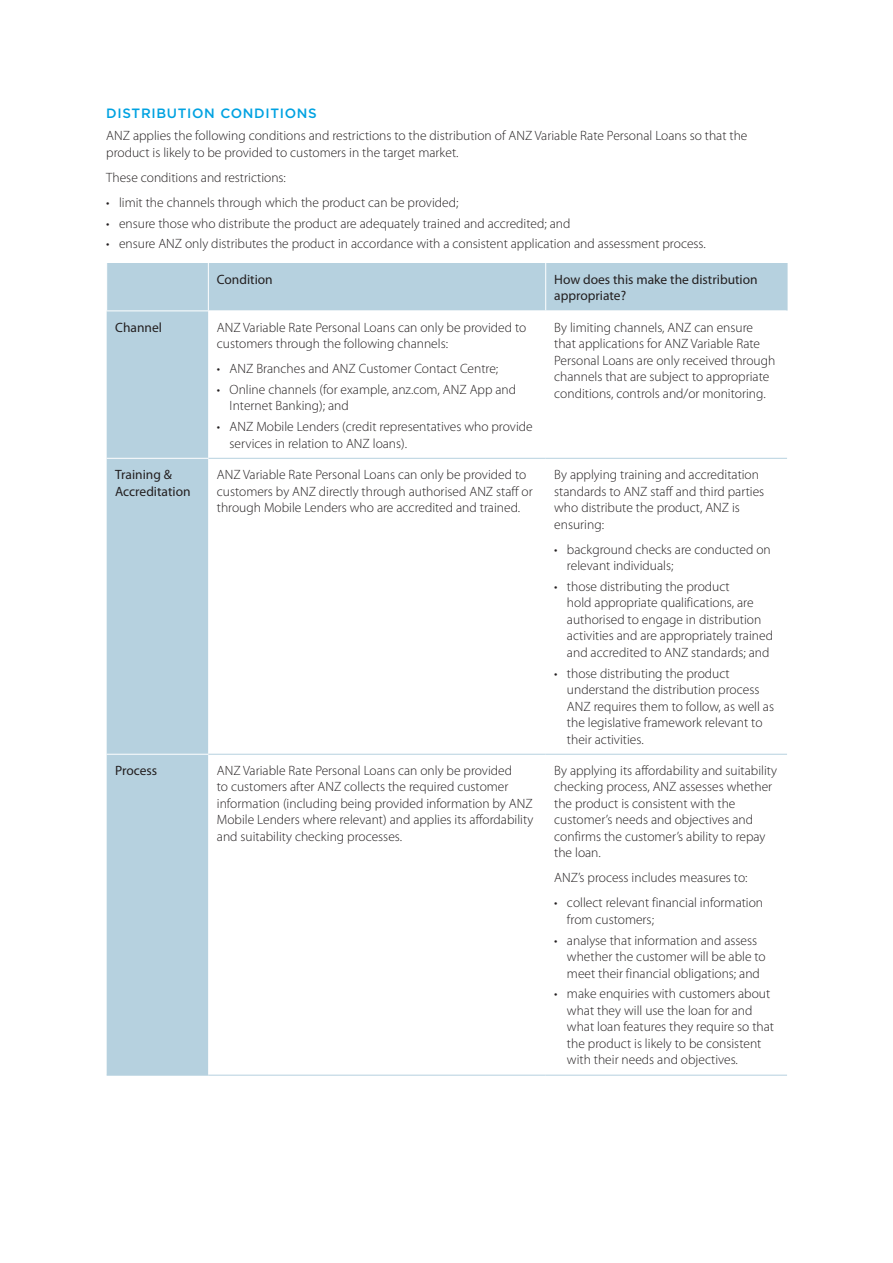
<style>
.page{position:relative;width:893px;height:1263px;background:#fff}
.page>*{position:absolute;margin:0;border:0;box-sizing:border-box;transform-origin:0 0}
.t1{font:300 13.5px/16.5px "Myriad Pro";color:#231f20}
.t2{font:13.5px/16.5px "Myriad Pro";color:#231f20}
.t3{font:500 13.5px "Gotham";letter-spacing:.05em;color:#00a2e1}
</style>
<div class="page">
<div style="left:107px;top:263px;width:680px;height:812px;background:#b6d1df"></div>
<svg style="left:208px;top:311px;width:579px;height:764px"></svg>
<hr style="left:208px;top:458px;width:338px;height:1px;background:#b6d1df">
<hr style="left:546px;top:458px;width:241px;height:1px;background:#b6d1df">
<hr style="left:208px;top:754px;width:338px;height:1px;background:#b6d1df">
<hr style="left:546px;top:754px;width:241px;height:1px;background:#b6d1df">
<hr style="left:208px;top:1075px;width:338px;height:1px;background:#b6d1df">
<hr style="left:546px;top:1075px;width:241px;height:1px;background:#b6d1df">
<hr style="left:107px;top:1075px;width:101px;height:1px;background:#b6d1df">
<hr style="left:107px;top:458px;width:101px;height:1px;background:#fff">
<hr style="left:107px;top:754px;width:101px;height:1px;background:#fff">
<hr style="left:208px;top:263px;width:1px;height:47px;background:#fff">
<hr style="left:545px;top:263px;width:1px;height:47px;background:#fff">
<hr style="left:106px;top:310px;width:102px;height:1px;background:#fff">
<hr style="left:208px;top:310px;width:338px;height:1px;background:#fff">
<hr style="left:546px;top:310px;width:241px;height:1px;background:#fff">
<hr style="left:787px;top:263px;width:1px;height:47px;background:#b6d1df">
<p class="t3" style="left:106px;top:105px;width:212px">DISTRIBUTION CONDITIONS</p>
<p class="t1" style="left:106px;top:128px;width:643px">ANZ applies the following conditions and restrictions to the distribution of ANZ Variable Rate Personal Loans so that the product is likely to be provided to customers in the target market.</p>
<p class="t1" style="left:106px;top:169px;width:181px">These conditions and restrictions:</p>
<p class="t1" style="left:106px;top:194px;width:354px">• limit the channels through which the product can be provided;</p>
<p class="t1" style="left:106px;top:215px;width:466px">• ensure those who distribute the product are adequately trained and accredited; and</p>
<p class="t1" style="left:106px;top:236px;width:601px">• ensure ANZ only distributes the product in accordance with a consistent application and assessment process.</p>
<p class="t2" style="left:217px;top:271px;width:57px">Condition</p>
<p class="t2" style="left:554px;top:271px;width:205px">How does this make the distribution appropriate?</p>
<p class="t2" style="left:115px;top:319px;width:48px">Channel</p>
<p class="t1" style="left:217px;top:319px;width:311px">ANZ Variable Rate Personal Loans can only be provided to customers through the following channels:</p>
<p class="t1" style="left:217px;top:360px;width:283px">• ANZ Branches and ANZ Customer Contact Centre;</p>
<p class="t1" style="left:230px;top:381px;width:288px;text-indent:-13px">• Online channels (for example, anz.com, ANZ App and<br>Internet Banking); and</p>
<p class="t1" style="left:230px;top:418px;width:305px;text-indent:-13px">• ANZ Mobile Lenders (credit representatives who provide services in relation to ANZ loans).</p>
<p class="t1" style="left:554px;top:319px;width:223px">By limiting channels, ANZ can ensure that applications for ANZ Variable Rate Personal Loans are only received through channels that are subject to appropriate conditions, controls and/or monitoring.</p>
<p class="t2" style="left:115px;top:466px;width:77px">Training &amp;<br>Accreditation</p>
<p class="t1" style="left:217px;top:466px;width:317px">ANZ Variable Rate Personal Loans can only be provided to customers by ANZ directly through authorised ANZ staff or through Mobile Lenders who are accredited and trained.</p>
<p class="t1" style="left:554px;top:466px;width:212px">By applying training and accreditation standards to ANZ staff and third parties who distribute the product, ANZ is ensuring:</p>
<p class="t1" style="left:567px;top:541px;width:205px;text-indent:-13px">• background checks are conducted on relevant individuals;</p>
<p class="t1" style="left:567px;top:578px;width:208px;text-indent:-13px">• those distributing the product<br>hold appropriate qualifications, are authorised to engage in distribution activities and are appropriately trained and accredited to ANZ standards; and</p>
<p class="t1" style="left:567px;top:665px;width:209px;text-indent:-13px">• those distributing the product understand the distribution process ANZ requires them to follow, as well as the legislative framework relevant to their activities.</p>
<p class="t2" style="left:115px;top:762px;width:44px">Process</p>
<p class="t1" style="left:217px;top:762px;width:318px">ANZ Variable Rate Personal Loans can only be provided<br>to customers after ANZ collects the required customer information (including being provided information by ANZ Mobile Lenders where relevant) and applies its affordability and suitability checking processes.</p>
<p class="t1" style="left:554px;top:762px;width:224px">By applying its affordability and suitability checking process, ANZ assesses whether the product is consistent with the customer’s needs and objectives and confirms the customer’s ability to repay the loan.</p>
<p class="t1" style="left:554px;top:869px;width:195px">ANZ’s process includes measures to:</p>
<p class="t1" style="left:567px;top:894px;width:198px;text-indent:-13px">• collect relevant financial information from customers;</p>
<p class="t1" style="left:567px;top:932px;width:200px;text-indent:-13px">• analyse that information and assess whether the customer will be able to meet their financial obligations; and</p>
<p class="t1" style="left:567px;top:985px;width:209px;text-indent:-13px">• make enquiries with customers about what they will use the loan for and what loan features they require so that the product is likely to be consistent with their needs and objectives.</p>
</div>
